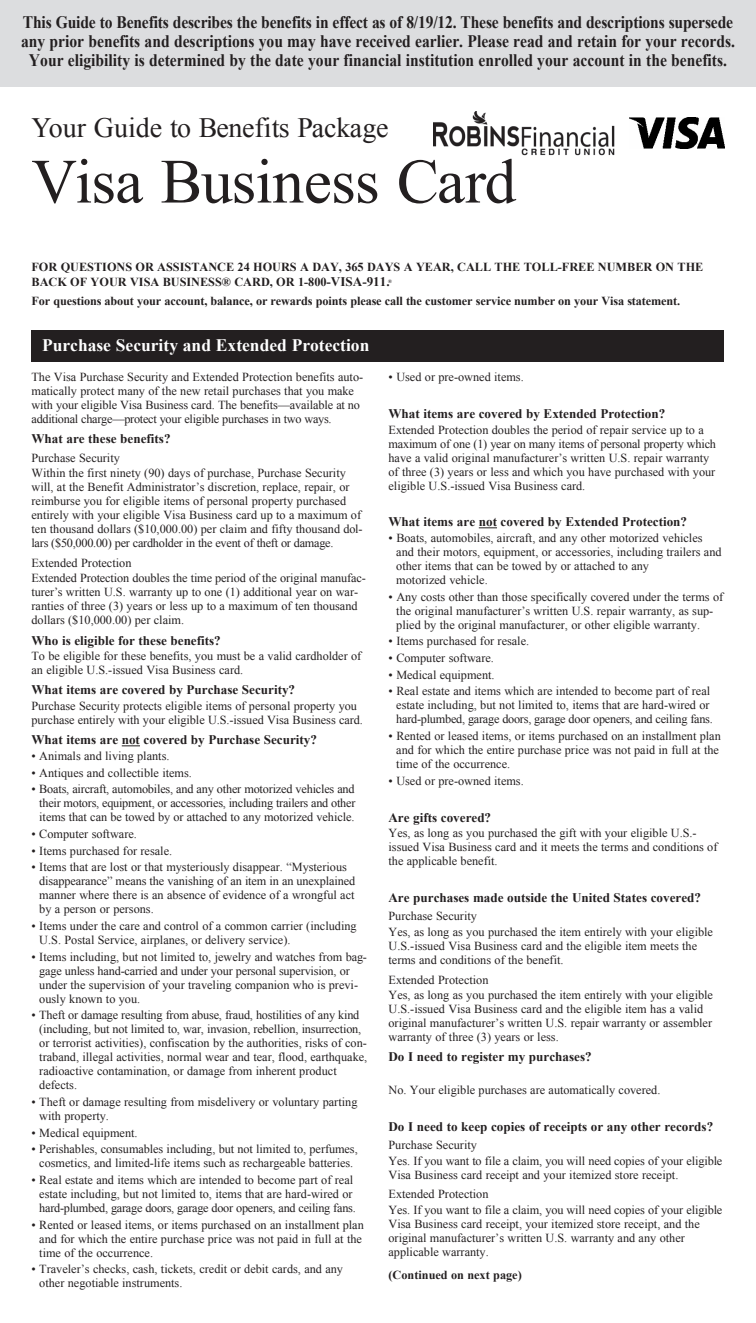
<style>
.page{position:relative;width:756px;height:1323px;background:#fff}
.page>*{position:absolute;margin:0;border:0;box-sizing:border-box;transform-origin:0 0}
.t1{font:63px "Times New Roman";letter-spacing:-.01em;color:#231f20}
.t2{font:28px "Times New Roman";color:#231f20}
.t3{font:700 17.5px/19.2px "Times New Roman";color:#231f20;text-align:center;scale:.89 1}
.t4{font:700 17.5px "Times New Roman";color:#fff}
.t5{font:700 13.12px "Times New Roman";color:#231f20}
.t6{font:12.25px/14px "Times New Roman";color:#231f20}
.t7{font:700 12.25px/14.9px "Times New Roman";color:#231f20}
.t8{font:700 5.08px "Times New Roman";color:#231f20}
.s1{font-size:13.12px}
</style>
<div class="page">
<img style="left:630px;top:118px;width:94px;height:30px">
<svg style="left:122px;top:745px;width:18px;height:1px"></svg>
<svg style="left:479px;top:527px;width:18px;height:1px"></svg>
<div style="left:32px;top:331px;width:692px;height:31px;background:#231f20"></div>
<div style="left:0;top:0;width:756px;height:87px;background:#dcdddf"></div>
<img style="left:433px;top:111px;width:182px;height:45px">
<p class="t3" style="left:21px;top:12px;width:804px">This Guide to Benefits describes the benefits in effect as of 8/19/12. These benefits and descriptions supersede any prior benefits and descriptions you may have received earlier. Please read and retain for your records.<br>Your eligibility is determined by the date your financial institution enrolled your account in the benefits.</p>
<h2 class="t2" style="left:32px;top:109px;width:359px">Your Guide to Benefits Package</h2>
<h1 class="t1" style="left:32px;top:139px;width:486px">Visa Business Card</h1>
<p class="t7" style="left:32px;top:259px;width:673px">FOR QUESTIONS OR ASSISTANCE 24 HOURS A DAY, 365 DAYS A YEAR, CALL THE TOLL-FREE NUMBER ON THE<br>BACK OF YOUR VISA BUSINESS® CARD, OR 1-800<span class="s1">-VISA-911.</span></p>
<p class="t8" style="left:388px;top:278px;width:5px">®</p>
<p class="t7" style="left:32px;top:293px;width:650px">For questions about your account, balance, or rewards points please call the customer service number on your Visa statement.</p>
<h3 class="t4" style="left:42px;top:334px;width:329px">Purchase Security and Extended Protection</h3>
<p class="t6" style="left:32px;top:370px;width:333px">The Visa Purchase Security and Extended Protection benefits auto&shy;matically protect many of the new retail purchases that you make with your eligible Visa Business card. The benefits—available at no additional charge—protect your eligible purchases in two ways.</p>
<p class="t5" style="left:32px;top:430px;width:141px">What are these benefits?</p>
<p class="t6" style="left:32px;top:449px;width:316px;line-height:15.8px">Purchase Security<br>Within the first ninety (90) days of purchase, Purchase Security</p>
<p class="t6" style="left:32px;top:480px;width:332px">will, at the Benefit Administrator’s discretion, replace, repair, or reimburse you for eligible items of personal property purchased entirely with your eligible Visa Business card up to a maximum of ten thousand dollars ($10,000.00) per claim and fifty thousand dol&shy;lars ($50,000.00) per cardholder in the event of theft or damage.</p>
<p class="t6" style="left:32px;top:554px;width:336px;line-height:15.8px">Extended Protection<br>Extended Protection doubles the time period of the original manufac-</p>
<p class="t6" style="left:32px;top:585px;width:328px;text-align:justify">turer’s written U.S. warranty up to one (1) additional year on war&shy;ranties of three (3) years or less up to a maximum of ten thousand dollars ($10,000.00) per claim.</p>
<p class="t5" style="left:32px;top:631px;width:191px">Who is eligible for these benefits?</p>
<p class="t6" style="left:32px;top:649px;width:331px">To be eligible for these benefits, you must be a valid cardholder of an eligible U.S.-issued Visa Business card.</p>
<p class="t5" style="left:32px;top:681px;width:265px">What items are covered by Purchase Security?</p>
<p class="t6" style="left:32px;top:699px;width:333px">Purchase Security protects eligible items of personal property you purchase entirely with your eligible U.S.-issued Visa Business card.</p>
<p class="t5" style="left:32px;top:731px;width:287px">What items are not covered by Purchase Security?</p>
<p class="t6" style="left:32px;top:749px;width:140px">• Animals and living plants.</p>
<p class="t6" style="left:32px;top:766px;width:162px">• Antiques and collectible items.</p>
<p class="t6" style="left:39px;top:782px;width:318px;text-align:justify;text-indent:-8px">• Boats, aircraft, automobiles, and any other motorized vehicles and their motors, equipment, or accessories, including trailers and other items that can be towed by or attached to any motorized vehicle.</p>
<p class="t6" style="left:32px;top:827px;width:107px">• Computer software.</p>
<p class="t6" style="left:32px;top:843px;width:142px">• Items purchased for resale.</p>
<p class="t6" style="left:39px;top:860px;width:317px;text-indent:-8px">• Items that are lost or that mysteriously disappear. “Mysterious disappearance” means the vanishing of an item in an unexplained manner where there is an absence of evidence of a wrongful act by a person or persons.</p>
<p class="t6" style="left:39px;top:919px;width:319px;text-indent:-8px">• Items under the care and control of a common carrier (including<br>U.S. Postal Service, airplanes, or delivery service).</p>
<p class="t6" style="left:39px;top:949px;width:329px;text-indent:-8px">• Items including, but not limited to, jewelry and watches from bag&shy;gage unless hand-carried and under your personal supervision, or under the supervision of your traveling companion who is previ&shy;ously known to you.</p>
<p class="t6" style="left:39px;top:1008px;width:329px;text-indent:-8px">• Theft or damage resulting from abuse, fraud, hostilities of any kind (including, but not limited to, war, invasion, rebellion, insurrection, or terrorist activities), confiscation by the authorities, risks of con&shy;traband, illegal activities, normal wear and tear, flood, earthquake, radioactive contamination, or damage from inherent product defects.</p>
<p class="t6" style="left:39px;top:1095px;width:320px;text-indent:-8px">• Theft or damage resulting from misdelivery or voluntary parting with property.</p>
<p class="t6" style="left:32px;top:1125px;width:108px">• Medical equipment.</p>
<p class="t6" style="left:32px;top:1142px;width:328px;text-align:center">• Perishables, consumables including, but not limited to, perfumes, cosmetics, and limited-life items such as rechargeable batteries.</p>
<p class="t6" style="left:39px;top:1173px;width:318px;text-indent:-8px">• Real estate and items which are intended to become part of real estate including, but not limited to, items that are hard-wired or hard-plumbed, garage doors, garage door openers, and ceiling fans.</p>
<p class="t6" style="left:39px;top:1217px;width:326px;text-indent:-8px">• Rented or leased items, or items purchased on an installment plan and for which the entire purchase price was not paid in full at the time of the occurrence.</p>
<p class="t6" style="left:39px;top:1262px;width:305px;text-indent:-8px">• Traveler’s checks, cash, tickets, credit or debit cards, and any other negotiable instruments.</p>
<p class="t6" style="left:389px;top:370px;width:137px">• Used or pre-owned items.</p>
<p class="t5" style="left:389px;top:404px;width:278px">What items are covered by Extended Protection?</p>
<p class="t6" style="left:389px;top:422px;width:329px">Extended Protection doubles the period of repair service up to a maximum of one (1) year on many items of personal property which have a valid original manufacturer’s written U.S. repair warranty of three (3) years or less and which you have purchased with your eligible U.S.-issued Visa Business card.</p>
<p class="t5" style="left:389px;top:513px;width:300px">What items are not covered by Extended Protection?</p>
<p class="t6" style="left:396px;top:531px;width:327px;text-indent:-8px">• Boats, automobiles, aircraft, and any other motorized vehicles and their motors, equipment, or accessories, including trailers and other items that can be towed by or attached to any<br>motorized vehicle.</p>
<p class="t6" style="left:396px;top:590px;width:328px;text-indent:-8px">• Any costs other than those specifically covered under the terms of the original manufacturer’s written U.S. repair warranty, as sup&shy;plied by the original manufacturer, or other eligible warranty.</p>
<p class="t6" style="left:389px;top:634px;width:142px">• Items purchased for resale.</p>
<p class="t6" style="left:389px;top:651px;width:107px">• Computer software.</p>
<p class="t6" style="left:389px;top:667px;width:108px">• Medical equipment.</p>
<p class="t6" style="left:396px;top:684px;width:318px;text-indent:-8px">• Real estate and items which are intended to become part of real estate including, but not limited to, items that are hard-wired or hard-plumbed, garage doors, garage door openers, and ceiling fans.</p>
<p class="t6" style="left:396px;top:729px;width:326px;text-indent:-8px">• Rented or leased items, or items purchased on an installment plan and for which the entire purchase price was not paid in full at the time of the occurrence.</p>
<p class="t6" style="left:389px;top:773px;width:137px">• Used or pre-owned items.</p>
<p class="t5" style="left:389px;top:808px;width:104px">Are gifts covered?</p>
<p class="t6" style="left:389px;top:826px;width:330px">Yes, as long as you purchased the gift with your eligible U.S.- issued Visa Business card and it meets the terms and conditions of the applicable benefit.</p>
<p class="t5" style="left:389px;top:889px;width:314px">Are purchases made outside the United States covered?</p>
<p class="t6" style="left:389px;top:908px;width:326px;line-height:15.8px">Purchase Security<br>Yes, as long as you purchased the item entirely with your eligible</p>
<p class="t6" style="left:389px;top:939px;width:310px">U.S.-issued Visa Business card and the eligible item meets the terms and conditions of the benefit.</p>
<p class="t6" style="left:389px;top:971px;width:326px;line-height:15.8px">Extended Protection<br>Yes, as long as you purchased the item entirely with your eligible</p>
<p class="t6" style="left:389px;top:1002px;width:325px">U.S.-issued Visa Business card and the eligible item has a valid original manufacturer’s written U.S. repair warranty or assembler warranty of three (3) years or less.</p>
<p class="t5" style="left:389px;top:1048px;width:205px">Do I need to register my purchases?</p>
<p class="t6" style="left:389px;top:1083px;width:273px">No. Your eligible purchases are automatically covered.</p>
<p class="t5" style="left:389px;top:1117px;width:326px">Do I need to keep copies of receipts or any other records?</p>
<p class="t6" style="left:389px;top:1137px;width:335px;line-height:15.8px">Purchase Security<br>Yes. If you want to file a claim, you will need copies of your eligible</p>
<p class="t6" style="left:389px;top:1165px;width:291px;line-height:19.2px">Visa Business card receipt and your itemized store receipt.<br>Extended Protection</p>
<p class="t6" style="left:389px;top:1203px;width:335px">Yes. If you want to file a claim, you will need copies of your eligible Visa Business card receipt, your itemized store receipt, and the original manufacturer’s written U.S. warranty and any other applicable warranty.</p>
<p class="t7" style="left:389px;top:1267px;width:135px">(Continued on next page)</p>
</div>
